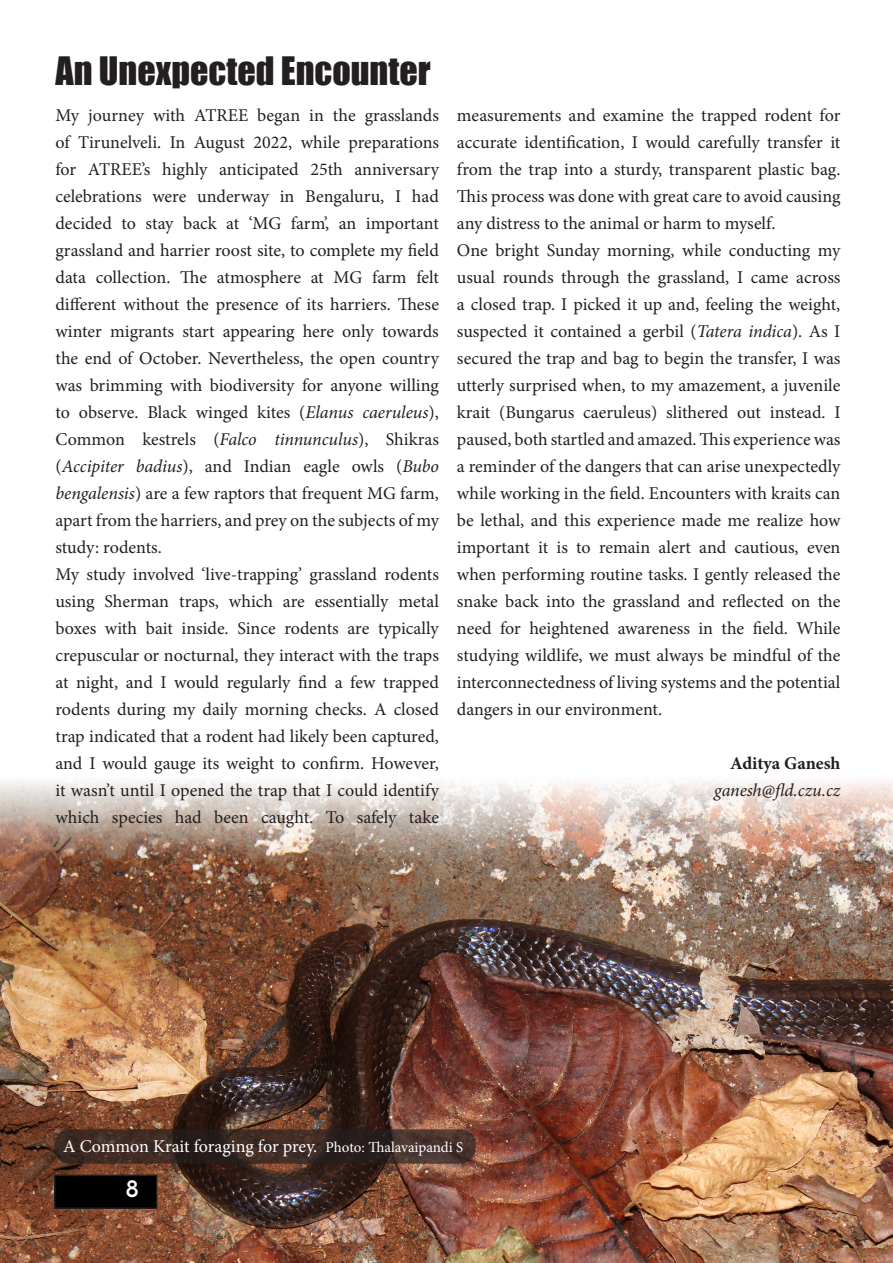
<style>
.page{position:relative;width:893px;height:1263px;background:#fff}
.page>*{position:absolute;margin:0;border:0;box-sizing:border-box;transform-origin:0 0}
.t1{font:36px "Impact";color:#231f20}
.t2{font:21px "LEMONMILK";color:#fff}
.t3{font:18px/27px "Minion Pro";color:#231f20;text-align:justify}
.t4{font:18px "Minion Pro";letter-spacing:-.01em;color:#fff}
.t5{font:italic 18px "Minion Pro";letter-spacing:-.005em;color:#231f20}
.t6{font:700 18px "Minion Pro";color:#231f20}
.s1{font-style:italic}
.s2{font-size:15px}
</style>
<div class="page">
<img style="left:0;top:780px;width:893px;height:483px">
<svg style="left:54px;top:1129px;width:422px;height:35px;background:#3a2924"></svg>
<div style="left:55px;top:1175px;width:102px;height:33px;background:#000"></div>
<div style="left:54px;top:1175px;width:103px;height:34px;border:2px solid #231f20"></div>
<p class="t1" style="left:55px;top:43px;width:377px">An Unexpected Encounter</p>
<p class="t3" style="left:55px;top:101px;width:385px">My journey with ATREE began in the grasslands of Tirunelveli. In August 2022, while preparations for ATREE’s highly anticipated 25th anniversary celebrations were underway in Bengaluru, I had decided to stay back at ‘MG farm’, an important grassland and harrier roost site, to complete my field data collection. The atmosphere at MG farm felt different without the presence of its harriers. These winter migrants start appearing here only towards the end of October. Nevertheless, the open country was brimming with biodiversity for anyone willing to observe. Black winged kites (<span class="s1">Elanus caeruleus</span>), Common kestrels (<span class="s1">Falco tinnunculus</span>), Shikras (<span class="s1">Accipiter badius</span>), and Indian eagle owls (<span class="s1">Bubo bengalensis</span>) are a few raptors that frequent MG farm, apart from the harriers, and prey on the subjects of my study: rodents.</p>
<p class="t3" style="left:55px;top:560px;width:385px">My study involved ‘live-trapping’ grassland rodents using Sherman traps, which are essentially metal boxes with bait inside. Since rodents are typically crepuscular or nocturnal, they interact with the traps at night, and I would regularly find a few trapped rodents during my daily morning checks. A closed trap indicated that a rodent had likely been captured, and I would gauge its weight to confirm. However, it wasn’t until I opened the trap that I could identify which species had been caught. To safely take</p>
<p class="t3" style="left:457px;top:101px;width:385px">measurements and examine the trapped rodent for accurate identification, I would carefully transfer it from the trap into a sturdy, transparent plastic bag.<br>This process was done with great care to avoid causing any distress to the animal or harm to myself.</p>
<p class="t3" style="left:457px;top:236px;width:385px">One bright Sunday morning, while conducting my usual rounds through the grassland, I came across a closed trap. I picked it up and, feeling the weight, suspected it contained a gerbil (<span class="s1">Tatera indica</span>). As I secured the trap and bag to begin the transfer, I was utterly surprised when, to my amazement, a juvenile krait (Bungarus caeruleus) slithered out instead. I paused, both startled and amazed. This experience was a reminder of the dangers that can arise unexpectedly while working in the field. Encounters with kraits can be lethal, and this experience made me realize how important it is to remain alert and cautious, even when performing routine tasks. I gently released the snake back into the grassland and reflected on the need for heightened awareness in the field. While studying wildlife, we must always be mindful of the interconnectedness of living systems and the potential dangers in our environment.</p>
<p class="t6" style="left:730px;top:750px;width:112px">Aditya Ganesh</p>
<p class="t5" style="left:714px;top:777px;width:128px">ganesh@fld.czu.cz</p>
<p class="t4" style="left:63px;top:1134px;width:402px">A Common Krait foraging for prey. <span class="s2">Photo: Thalavaipandi S</span></p>
<p class="t2" style="left:126px;top:1175px;width:14px">8</p>
</div>
